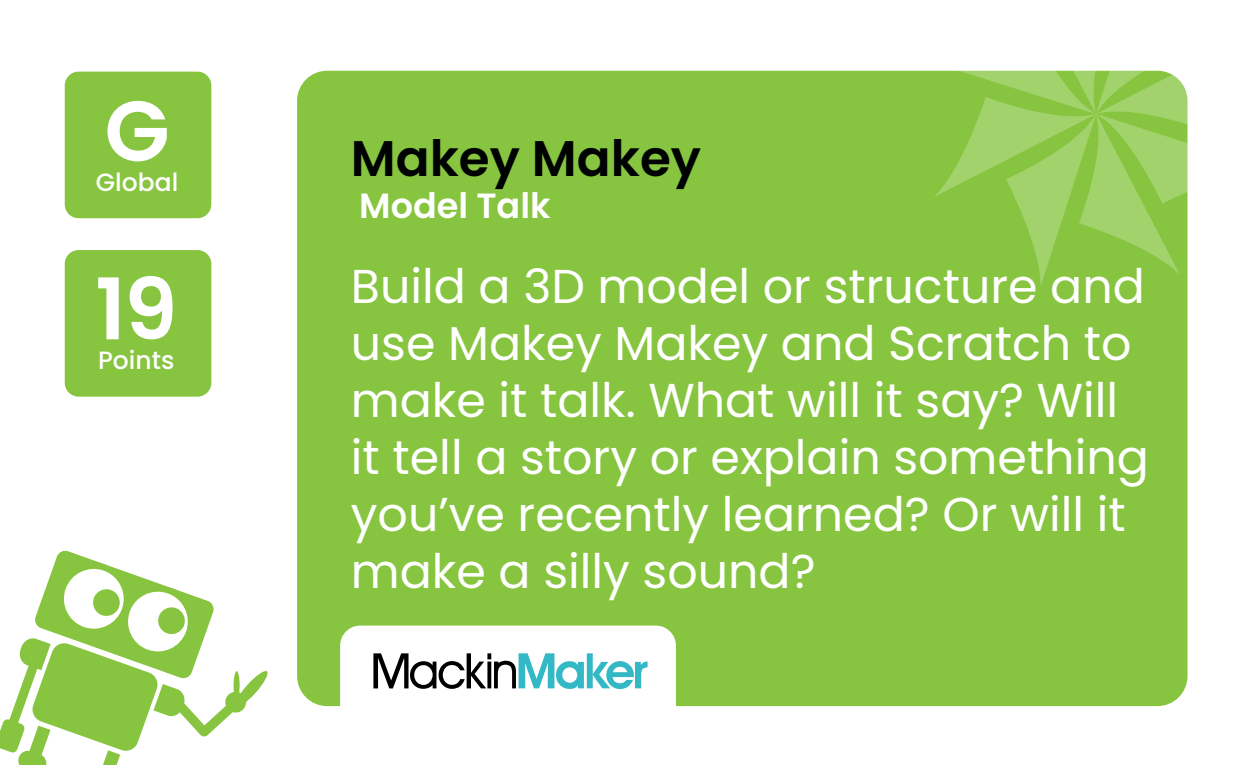
<style>
.page{position:relative;width:1260px;height:765px;background:#fff}
.page>*{position:absolute;margin:0;border:0;box-sizing:border-box;transform-origin:0 0}
.t1{font:600 85px/178.5px "Poppins";color:#fff}
.t2{font:600 50px "Poppins";color:#000101}
.t3{font:47.5px/57px "Poppins";color:#fff}
.t4{font:600 35px "Poppins";color:#fff}
.t5{font:500 25px "Poppins";color:#fff}
</style>
<div class="page">
<div style="left:297px;top:71px;width:891px;height:635px;background:#87c540;border-radius:30px"></div>
<div style="left:340px;top:626px;width:336px;height:115px;background:#fff;border-radius:20px"></div>
<svg style="left:373px;top:653px;width:275px;height:36px"></svg>
<svg style="left:923px;top:70px;width:265px;height:216px"></svg>
<svg style="left:0;top:550px;width:268px;height:215px"></svg>
<div style="left:65px;top:72px;width:146px;height:146px;background:#87c540;border-radius:14px"></div>
<div style="left:65px;top:250px;width:146px;height:147px;background:#87c540;border-radius:14px"></div>
<h1 class="t1" style="left:95px;top:42px;width:84px">G<br>19</h1>
<p class="t5" style="left:98px;top:346px;width:78px">Points</p>
<p class="t5" style="left:96px;top:168px;width:84px">Global</p>
<p class="t2" style="left:351px;top:130px;width:352px">Makey Makey</p>
<p class="t4" style="left:359px;top:186px;width:193px">Model Talk</p>
<p class="t3" style="left:351px;top:258px;width:800px">Build a 3D model or structure and use Makey Makey and Scratch to make it talk. What will it say? Will it tell a story or explain something you’ve recently learned? Or will it make a silly sound?</p>
</div>
